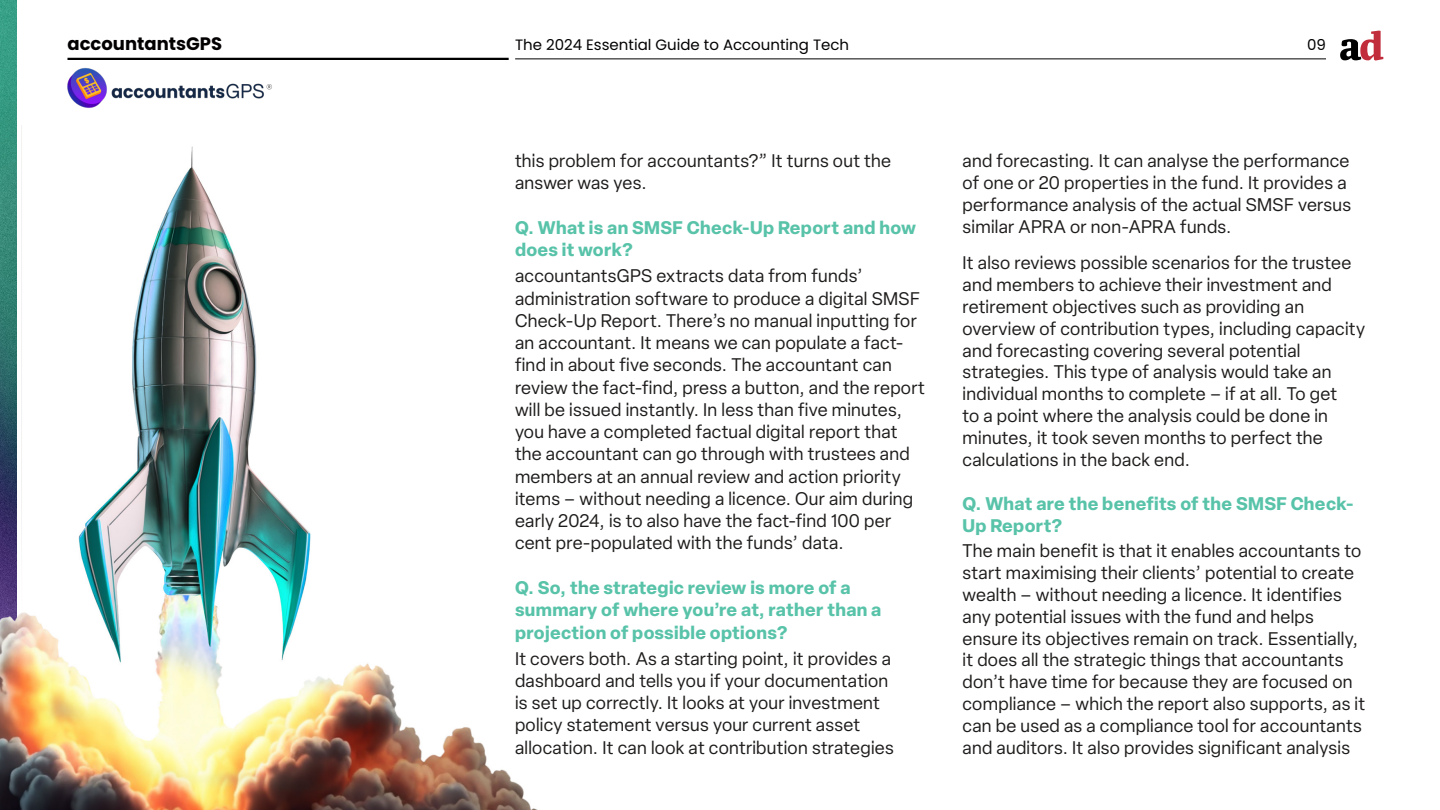
<style>
.page{position:relative;width:1440px;height:810px;background:#fff}
.page>*{position:absolute;margin:0;border:0;box-sizing:border-box;transform-origin:0 0}
.t1{font:18px/21.8px "Elza";letter-spacing:.015em;color:#1e1c1b}
.t2{font:700 18px/22.3px "Elza";letter-spacing:.02em;color:#58c3a9}
.t3{font:700 18px "Poppins";color:#030000}
.t4{font:15px "Poppins";color:#030000}
</style>
<div class="page">
<hr style="left:68px;top:58px;width:441px;height:2px;background:#000">
<img style="left:67px;top:68px;width:205px;height:40px">
<img style="left:0;top:0;width:16px;height:126px">
<hr style="left:515px;top:58px;width:811px;height:1px;background:#000">
<svg style="left:1340px;top:31px;width:43px;height:30px"></svg>
<img style="left:0;top:126px;width:538px;height:684px">
<p class="t3" style="left:68px;top:33px;width:156px">accountantsGPS</p>
<p class="t4" style="left:515px;top:36px;width:335px">The 2024 Essential Guide to Accounting Tech</p>
<p class="t4" style="left:1307px;top:36px;width:20px">09</p>
<p class="t1" style="left:515px;top:150px;width:378px;line-height:22.3px">this problem for accountants?” It turns out the answer was yes.</p>
<p class="t2" style="left:515px;top:216px;width:402px">Q. What is an SMSF Check-Up Report and how does it work?</p>
<p class="t1" style="left:515px;top:265px;width:412px;line-height:22.3px">accountantsGPS extracts data from funds’ administration software to produce a digital SMSF Check-Up Report. There’s no manual inputting for an accountant. It means we can populate a fact&shy;find in about five seconds. The accountant can review the fact-find, press a button, and the report will be issued instantly. In less than five minutes, you have a completed factual digital report that the accountant can go through with trustees and members at an annual review and action priority items – without needing a licence. Our aim during early 2024, is to also have the fact-find 100 per cent pre-populated with the funds’ data.</p>
<p class="t2" style="left:515px;top:576px;width:368px">Q. So, the strategic review is more of a summary of where you’re at, rather than a projection of possible options?</p>
<p class="t1" style="left:515px;top:647px;width:380px;line-height:22.3px">It covers both. As a starting point, it provides a dashboard and tells you if your documentation is set up correctly. It looks at your investment policy statement versus your current asset allocation. It can look at contribution strategies</p>
<p class="t1" style="left:963px;top:150px;width:390px">and forecasting. It can analyse the performance of one or 20 properties in the fund. It provides a performance analysis of the actual SMSF versus similar APRA or non-APRA funds.</p>
<p class="t1" style="left:963px;top:252px;width:404px">It also reviews possible scenarios for the trustee and members to achieve their investment and retirement objectives such as providing an overview of contribution types, including capacity and forecasting covering several potential strategies. This type of analysis would take an individual months to complete – if at all. To get<br>to a point where the analysis could be done in minutes, it took seven months to perfect the calculations in the back end.</p>
<p class="t2" style="left:963px;top:492px;width:393px;line-height:21.8px">Q. What are the benefits of the SMSF Check-<br>Up Report?</p>
<p class="t1" style="left:963px;top:540px;width:404px">The main benefit is that it enables accountants to start maximising their clients’ potential to create wealth – without needing a licence. It identifies any potential issues with the fund and helps ensure its objectives remain on track. Essentially, it does all the strategic things that accountants don’t have time for because they are focused on compliance – which the report also supports, as it can be used as a compliance tool for accountants and auditors. It also provides significant analysis</p>
</div>
